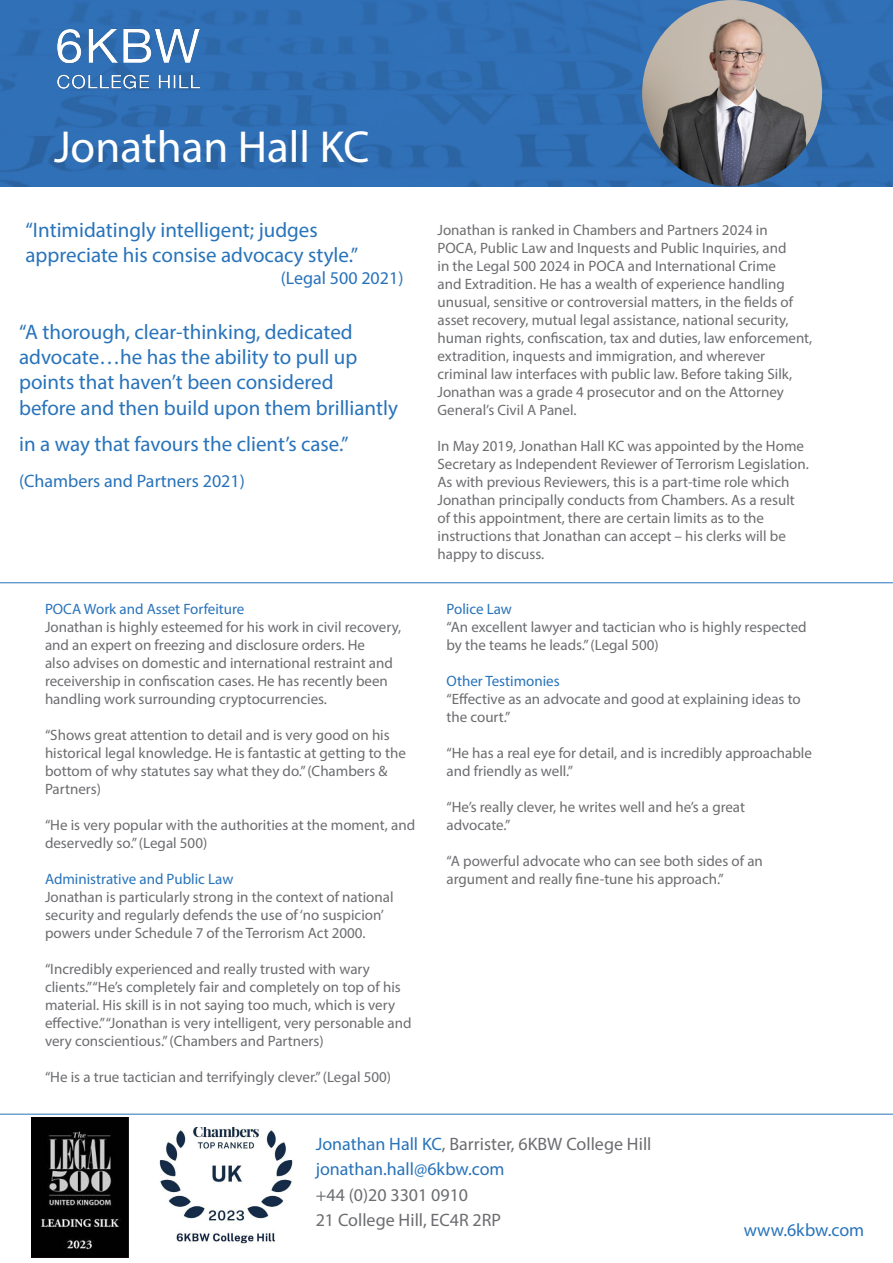
<style>
.page{position:relative;width:893px;height:1263px;background:#fff}
.page>*{position:absolute;margin:0;border:0;box-sizing:border-box;transform-origin:0 0}
.t1{font:45px "Myriad Pro";color:#fff}
.t2{font:21px/25.2px "Myriad Pro";color:#2873ba}
.t3{font:18px "Myriad Pro";color:#6c6d70}
.t4{font:18px "Myriad Pro";color:#2873ba}
.t5{font:15px/18px "Myriad Pro";color:#6c6d70}
.t6{font:15px "Myriad Pro";color:#2873ba}
.s1{color:#2873ba}
</style>
<div class="page">
<img style="left:0;top:0;width:893px;height:186px">
<img style="left:57px;top:28px;width:143px;height:60px">
<hr style="left:0;top:1114px;width:893px;height:1px;background:#2873ba">
<hr style="left:0;top:582px;width:893px;height:1px;background:#2873ba">
<img style="left:642px;top:0;width:180px;height:186px">
<img style="left:159px;top:1127px;width:134px;height:117px">
<img style="left:31px;top:1117px;width:97px;height:141px">
<p class="t1" style="left:54px;top:120px;width:317px">Jonathan Hall KC</p>
<p class="t2" style="left:26px;top:217px;width:334px">“Intimidatingly intelligent; judges appreciate his consise advocacy style.”</p>
<p class="t4" style="left:281px;top:267px;width:124px">(Legal 500 2021)</p>
<p class="t2" style="left:19px;top:319px;width:380px">“A thorough, clear-thinking, dedicated advocate…he has the ability to pull up points that haven’t been considered<br>before and then build upon them brilliantly</p>
<p class="t2" style="left:19px;top:430px;width:331px">in a way that favours the client’s case.”</p>
<p class="t4" style="left:19px;top:469px;width:227px">(Chambers and Partners 2021)</p>
<p class="t6" style="left:45px;top:600px;width:201px">POCA Work and Asset Forfeiture</p>
<p class="t5" style="left:45px;top:618px;width:358px">Jonathan is highly esteemed for his work in civil recovery, and an expert on freezing and disclosure orders. He<br>also advises on domestic and international restraint and receivership in confiscation cases. He has recently been handling work surrounding cryptocurrencies.</p>
<p class="t5" style="left:45px;top:726px;width:362px">“Shows great attention to detail and is very good on his historical legal knowledge. He is fantastic at getting to the bottom of why statutes say what they do.” (Chambers &amp; Partners)</p>
<p class="t5" style="left:45px;top:816px;width:372px">“He is very popular with the authorities at the moment, and deservedly so.” (Legal 500)</p>
<p class="t6" style="left:45px;top:870px;width:190px">Administrative and Public Law</p>
<p class="t5" style="left:45px;top:888px;width:350px">Jonathan is particularly strong in the context of national security and regularly defends the use of ‘no suspicion’ powers under Schedule 7 of the Terrorism Act 2000.</p>
<p class="t5" style="left:45px;top:960px;width:368px">“Incredibly experienced and really trusted with wary clients.” “He’s completely fair and completely on top of his material. His skill is in not saying too much, which is very effective.” “Jonathan is very intelligent, very personable and very conscientious.” (Chambers and Partners)</p>
<p class="t5" style="left:45px;top:1068px;width:348px">“He is a true tactician and terrifyingly clever.” (Legal 500)</p>
<p class="t5" style="left:437px;top:220px;width:376px">Jonathan is ranked in Chambers and Partners 2024 in<br>POCA, Public Law and Inquests and Public Inquiries, and<br>in the Legal 500 2024 in POCA and International Crime<br>and Extradition. He has a wealth of experience handling unusual, sensitive or controversial matters, in the fields of asset recovery, mutual legal assistance, national security, human rights, confiscation, tax and duties, law enforcement, extradition, inquests and immigration, and wherever criminal law interfaces with public law. Before taking Silk, Jonathan was a grade 4 prosecutor and on the Attorney General’s Civil A Panel.</p>
<p class="t5" style="left:437px;top:436px;width:373px">In May 2019, Jonathan Hall KC was appointed by the Home Secretary as Independent Reviewer of Terrorism Legislation.<br>As with previous Reviewers, this is a part-time role which Jonathan principally conducts from Chambers. As a result of this appointment, there are certain limits as to the instructions that Jonathan can accept – his clerks will be happy to discuss.</p>
<p class="t6" style="left:446px;top:600px;width:67px">Police Law</p>
<p class="t5" style="left:446px;top:618px;width:362px">“An excellent lawyer and tactician who is highly respected by the teams he leads.” (Legal 500)</p>
<p class="t6" style="left:446px;top:672px;width:115px">Other Testimonies</p>
<p class="t5" style="left:446px;top:690px;width:356px">“Effective as an advocate and good at explaining ideas to the court.”</p>
<p class="t5" style="left:446px;top:744px;width:367px">“He has a real eye for detail, and is incredibly approachable and friendly as well.”</p>
<p class="t5" style="left:446px;top:798px;width:300px">“He’s really clever, he writes well and he’s a great advocate.”</p>
<p class="t5" style="left:446px;top:852px;width:318px">“A powerful advocate who can see both sides of an argument and really fine-tune his approach.”</p>
<p class="t3" style="left:316px;top:1132px;width:337px"><span class="s1">Jonathan Hall KC</span>, Barrister, 6KBW College Hill</p>
<p class="t4" style="left:316px;top:1158px;width:190px">jonathan.hall@6kbw.com</p>
<p class="t3" style="left:316px;top:1183px;width:154px">+44 (0)20 3301 0910</p>
<p class="t3" style="left:316px;top:1209px;width:187px">21 College Hill, EC4R 2RP</p>
<p class="t4" style="left:744px;top:1218px;width:122px">www.6kbw.com</p>
</div>
